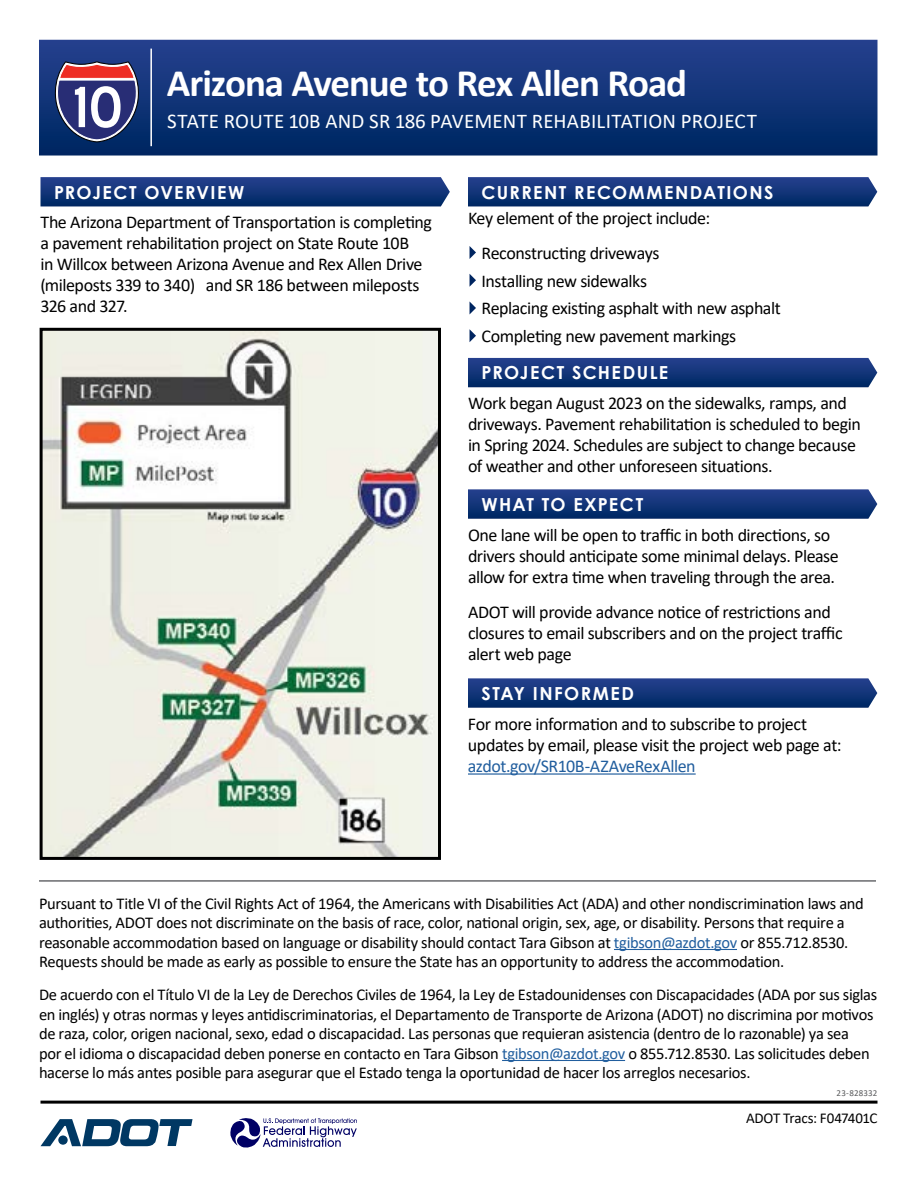
<style>
.page{position:relative;width:918px;height:1188px;background:#fff}
.page>*{position:absolute;margin:0;border:0;box-sizing:border-box;transform-origin:0 0}
.t1{font:700 39px "Calibri";letter-spacing:-.03em;color:#fff}
.t2{font:21px "Calibri";letter-spacing:.01em;color:#fff}
.t3{font:18px/21px "Calibri";letter-spacing:-.025em;color:#000}
.t4{font:700 18px "Century Gothic";letter-spacing:.08em;color:#fff}
.t5{font:18px "Calibri";letter-spacing:-.025em;color:#215e9e}
.t6{font:16.5px/19.5px "Calibri";letter-spacing:-.02em;color:#000}
.t7{font:15px "Calibri";letter-spacing:-.015em;color:#000}
.t8{font:9px "Calibri";letter-spacing:.02em;color:#58595b}
.s1{color:#215e9e}
</style>
<div class="page">
<div style="left:40px;top:40px;width:837px;height:115px;background:linear-gradient(to bottom,#26418f,#002761)"></div>
<hr style="left:40px;top:1101px;width:838px;height:3px;background:#000">
<hr style="left:150px;top:49px;width:2px;height:97px;background:#fff">
<svg style="left:40px;top:1119px;width:153px;height:27px"></svg>
<svg style="left:40px;top:177px;width:410px;height:29px;background:#15377b"></svg>
<svg style="left:230px;top:1118px;width:127px;height:30px"></svg>
<hr style="left:614px;top:949px;width:123px;height:1px;background:#215e9e">
<hr style="left:502px;top:1060px;width:123px;height:1px;background:#215e9e">
<img style="left:44px;top:332px;width:393px;height:524px">
<div style="left:40px;top:328px;width:401px;height:532px;border:3px solid #000"></div>
<hr style="left:39px;top:880px;width:837px;height:2px;background:#696a6d">
<hr style="left:468px;top:773px;width:228px;height:2px;background:#215e9e">
<svg style="left:468px;top:177px;width:409px;height:29px;background:#15377a"></svg>
<svg style="left:468px;top:358px;width:409px;height:29px;background:#143679"></svg>
<svg style="left:468px;top:489px;width:409px;height:30px;background:#193a7c"></svg>
<svg style="left:468px;top:678px;width:409px;height:30px;background:#193a7c"></svg>
<svg style="left:54px;top:61px;width:86px;height:81px"></svg>
<h1 class="t1" style="left:167px;top:56px;width:522px">Arizona Avenue to Rex Allen Road</h1>
<p class="t2" style="left:167px;top:106px;width:591px">STATE ROUTE 10B AND SR 186 PAVEMENT REHABILITATION PROJECT</p>
<p class="t4" style="left:54px;top:178px;width:192px">PROJECT OVERVIEW</p>
<p class="t3" style="left:40px;top:211px;width:393px">The Arizona Department of Transportation is completing a pavement rehabilitation project on State Route 10B<br>in Willcox between Arizona Avenue and Rex Allen Drive (mileposts 339 to 340) and SR 186 between mileposts 326 and 327.</p>
<p class="t4" style="left:482px;top:178px;width:294px">CURRENT RECOMMENDATIONS</p>
<p class="t3" style="left:482px;top:201px;width:230px;line-height:34.5px;text-indent:-14px">Key element of the project include:<br>Reconstructing driveways</p>
<p class="t3" style="left:482px;top:266px;width:301px;line-height:27.8px">Installing new sidewalks<br>Replacing existing asphalt with new asphalt<br>Completing new pavement markings</p>
<p class="t4" style="left:482px;top:359px;width:188px">PROJECT SCHEDULE</p>
<p class="t3" style="left:468px;top:392px;width:394px">Work began August 2023 on the sidewalks, ramps, and driveways. Pavement rehabilitation is scheduled to begin in Spring 2024. Schedules are subject to change because of weather and other unforeseen situations.</p>
<p class="t4" style="left:482px;top:491px;width:163px">WHAT TO EXPECT</p>
<p class="t3" style="left:468px;top:524px;width:372px">One lane will be open to traffic in both directions, so drivers should anticipate some minimal delays. Please allow for extra time when traveling through the area.</p>
<p class="t3" style="left:468px;top:601px;width:376px">ADOT will provide advance notice of restrictions and closures to email subscribers and on the project traffic alert web page</p>
<p class="t4" style="left:481px;top:680px;width:154px">STAY INFORMED</p>
<p class="t3" style="left:468px;top:713px;width:375px">For more information and to subscribe to project updates by email, please visit the project web page at:</p>
<p class="t5" style="left:468px;top:754px;width:229px">azdot.gov/SR10B-AZAveRexAllen</p>
<p class="t6" style="left:39px;top:893px;width:826px">Pursuant to Title VI of the Civil Rights Act of 1964, the Americans with Disabilities Act (ADA) and other nondiscrimination laws and authorities, ADOT does not discriminate on the basis of race, color, national origin, sex, age, or disability. Persons that require a reasonable accommodation based on language or disability should contact Tara Gibson at <span class="s1">tgibson@azdot.gov</span> or 855.712.8530.<br>Requests should be made as early as possible to ensure the State has an opportunity to address the accommodation.</p>
<p class="t6" style="left:39px;top:984px;width:840px">De acuerdo con el Título VI de la Ley de Derechos Civiles de 1964, la Ley de Estadounidenses con Discapacidades (ADA por sus siglas en inglés) y otras normas y leyes antidiscriminatorias, el Departamento de Transporte de Arizona (ADOT) no discrimina por motivos de raza, color, origen nacional, sexo, edad o discapacidad. Las personas que requieran asistencia (dentro de lo razonable) ya sea<br>por el idioma o discapacidad deben ponerse en contacto en Tara Gibson <span class="s1">tgibson@azdot.gov</span> o 855.712.8530. Las solicitudes deben hacerse lo más antes posible para asegurar que el Estado tenga la oportunidad de hacer los arreglos necesarios.</p>
<p class="t8" style="left:837px;top:1087px;width:42px">23-828332</p>
<p class="t7" style="left:746px;top:1108px;width:133px">ADOT Tracs: F047401C</p>
</div>
